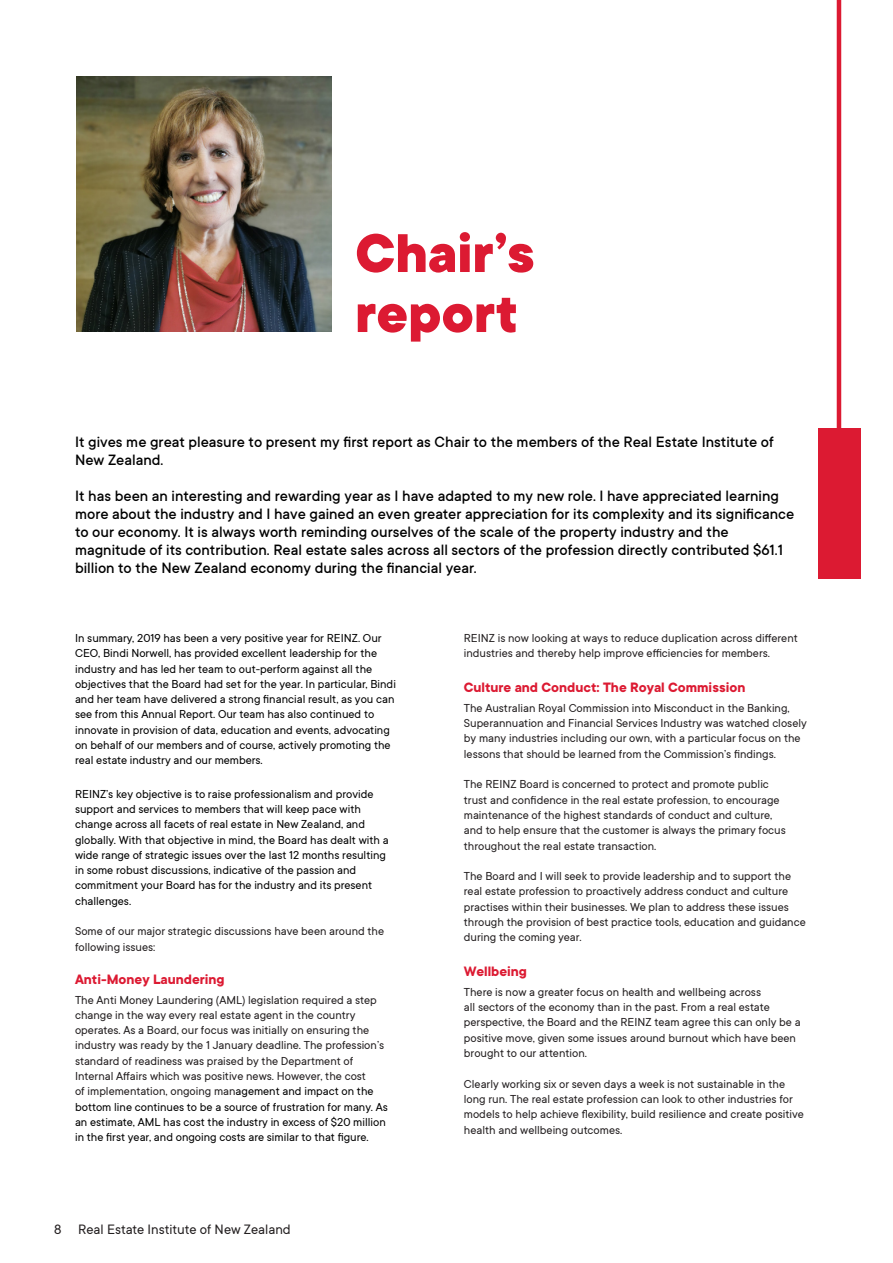
<style>
.page{position:relative;width:893px;height:1263px;background:#fff}
.page>*{position:absolute;margin:0;border:0;box-sizing:border-box;transform-origin:0 0}
.t1{font:800 60px/60px "TT Commons";color:#dc1a32}
.t2{font:500 16.5px/18px "TT Commons";color:#000}
.t3{font:700 15px "TT Commons";color:#dc1a32}
.t4{font:15px "TT Commons";color:#231f20}
.t5{font:12.75px/15.3px "TT Commons";color:#231f20}
.t6{font:12.75px/15.3px "TT Commons";color:#000}
.s1{color:#000}
</style>
<div class="page">
<img style="left:77px;top:77px;width:255px;height:255px">
<div style="left:819px;top:428px;width:42px;height:151px;background:#dc1a32"></div>
<hr style="left:837px;top:0;width:4px;height:453px;background:#dc1a32">
<p class="t1" style="left:355px;top:225px;width:181px">Chair’s report</p>
<p class="t2" style="left:75px;top:433px;width:700px">It gives me great pleasure to present my first report as Chair to the members of the Real Estate Institute of<br>New Zealand.</p>
<p class="t2" style="left:75px;top:487px;width:721px">It has been an interesting and rewarding year as I have adapted to my new role. I have appreciated learning more about the industry and I have gained an even greater appreciation for its complexity and its significance to our economy. It is always worth reminding ourselves of the scale of the property industry and the magnitude of its contribution. Real estate sales across all sectors of the profession directly contributed $61.1 billion to the New Zealand economy during the financial year.</p>
<p class="t6" style="left:75px;top:630px;width:322px">In summary, 2019 has been a very positive year for REINZ. Our CEO, Bindi Norwell, has provided excellent leadership for the industry and has led her team to out-perform against all the objectives that the Board had set for the year. In particular, Bindi and her team have delivered a strong financial result, as you can see from this Annual Report. Our team has also continued to innovate in provision of data, education and events, advocating on behalf of our members and of course, actively promoting the real estate industry and our members.</p>
<p class="t6" style="left:75px;top:786px;width:315px">REINZ’s key objective is to raise professionalism and provide support and services to members that will keep pace with change across all facets of real estate in New Zealand, and globally. With that objective in mind, the Board has dealt with a wide range of strategic issues over the last 12 months resulting in some robust discussions, indicative of the passion and commitment your Board has for the industry and its present challenges.</p>
<p class="t5" style="left:75px;top:924px;width:311px">Some of our major strategic discussions have been around the following issues:</p>
<p class="t3" style="left:75px;top:971px;width:151px">Anti-Money Laundering</p>
<p class="t5" style="left:75px;top:992px;width:314px">The Anti Money Laundering (AML) legislation required a step change in the way every real estate agent in the country operates. As a Board, our focus was initially on ensuring the industry was ready by the 1 January deadline. The profession’s standard of readiness was praised by the Department of Internal Affairs which was positive news. However, the cost<br>of implementation, ongoing man<span class="s1">agement and impact on the bottom line continues to be a source of frustration for many. As an estimate, AML has cost the industry in excess of $20 million in the first year, and ongoing costs are similar to that figure.</span></p>
<p class="t4" style="left:54px;top:1221px;width:238px">8 Real Estate Institute of New Zealand</p>
<p class="t5" style="left:464px;top:630px;width:335px">REINZ is now looking at ways to reduce duplication across different industries and thereby help improve efficiencies for members.</p>
<p class="t3" style="left:464px;top:679px;width:283px">Culture and Conduct: The Royal Commission</p>
<p class="t5" style="left:464px;top:700px;width:344px">The Australian Royal Commission into Misconduct in the Banking, Superannuation and Financial Services Industry was watched closely by many industries including our own, with a particular focus on the lessons that should be learned from the Commission’s findings.</p>
<p class="t5" style="left:464px;top:777px;width:323px">The REINZ Board is concerned to protect and promote public trust and confidence in the real estate profession, to encourage maintenance of the highest standards of conduct and culture, and to help ensure that the customer is always the primary focus throughout the real estate transaction.</p>
<p class="t5" style="left:464px;top:869px;width:343px">The Board and I will seek to provide leadership and to support the real estate profession to proactively address conduct and culture practises within their businesses. We plan to address these issues through the provision of best practice tools, education and guidance during the coming year.</p>
<p class="t3" style="left:464px;top:963px;width:65px">Wellbeing</p>
<p class="t5" style="left:464px;top:984px;width:338px">There is now a greater focus on health and wellbeing across<br>all sectors of the economy than in the past. From a real estate perspective, the Board and the REINZ team agree this can only be a positive move, given some issues around burnout which have been brought to our attention.</p>
<p class="t5" style="left:464px;top:1076px;width:342px">Clearly working six or seven days a week is not sustainable in the long run. The real estate profession can look to other industries for models to help achieve flexibility, build resilience and create positive health and wellbeing outcomes.</p>
</div>
